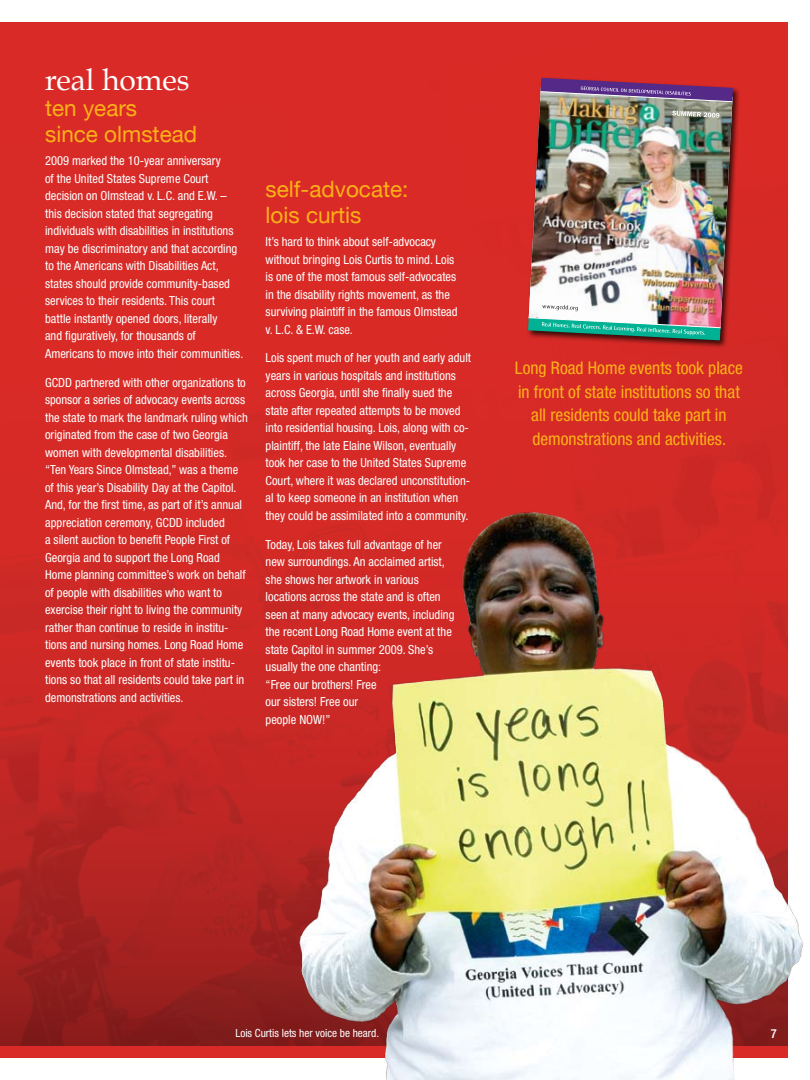
<style>
.page{position:relative;width:810px;height:1080px;background:#fff}
.page>*{position:absolute;margin:0;border:0;box-sizing:border-box;transform-origin:0 0}
.t1{font:30px "Book Antiqua";color:#fff}
.t2{font:22.5px/26.2px "Helvetica Neue";color:#fcb117}
.t3{font:condensed 17.5px/23.8px "Helvetica Neue";color:#fcb117;text-align:center}
.t4{font:condensed 12.5px/17.5px "Helvetica Neue";color:#fff}
.t5{font:500 condensed 12.5px "Helvetica Neue";color:#fff}
.t6{font:condensed 11.25px "Helvetica Neue";color:#fff}
</style>
<div class="page">
<img style="left:0;top:22px;width:787px;height:1024px">
<div style="left:526px;top:76px;width:215px;height:273px;background:#000;opacity:.75"></div>
<img style="left:528px;top:78px;width:205px;height:262px">
<div style="left:0;top:1046px;width:788px;height:12px;background:#d92a27"></div>
<img style="left:295px;top:509px;width:509px;height:571px">
<h1 class="t1" style="left:45px;top:61px;width:146px">real homes</h1>
<h2 class="t2" style="left:45px;top:95px;width:154px">ten years<br>since olmstead</h2>
<p class="t4" style="left:45px;top:152px;width:200px">2009 marked the 10-year anniversary<br>of the United States Supreme Court decision on Olmstead v. L.C. and E.W. – this decision stated that segregating individuals with disabilities in institutions may be discriminatory and that according to the Americans with Disabilities Act, states should provide community-based services to their residents. This court battle instantly opened doors, literally<br>and figuratively, for thousands of Americans to move into their communities.</p>
<p class="t4" style="left:45px;top:373px;width:204px">GCDD partnered with other organizations to sponsor a series of advocacy events across the state to mark the landmark ruling which originated from the case of two Georgia women with developmental disabilities. “Ten Years Since Olmstead,” was a theme of this year’s Disability Day at the Capitol.<br>And, for the first time, as part of it’s annual appreciation ceremony, GCDD included<br>a silent auction to benefit People First of Georgia and to support the Long Road Home planning committee’s work on behalf of people with disabilities who want to exercise their right to living the community rather than continue to reside in institu&shy;tions and nursing homes. Long Road Home events took place in front of state institu&shy;tions so that all residents could take part in demonstrations and activities.</p>
<h2 class="t2" style="left:266px;top:175px;width:144px">self-advocate: lois curtis</h2>
<p class="t4" style="left:266px;top:233px;width:193px">It’s hard to think about self-advocacy without bringing Lois Curtis to mind. Lois is one of the most famous self-advocates in the disability rights movement, as the surviving plaintiff in the famous Olmstead v. L.C. &amp; E.W. case.</p>
<p class="t4" style="left:266px;top:349px;width:207px">Lois spent much of her youth and early adult years in various hospitals and institutions across Georgia, until she finally sued the state after repeated attempts to be moved into residential housing. Lois, along with co&shy;plaintiff, the late Elaine Wilson, eventually took her case to the United States Supreme Court, where it was declared unconstitution&shy;al to keep someone in an institution when they could be assimilated into a community.</p>
<p class="t4" style="left:266px;top:535px;width:190px">Today, Lois takes full advantage of her new surroundings. An acclaimed artist, she shows her artwork in various locations across the state and is often seen at many advocacy events, including the recent Long Road Home event at the state Capitol in summer 2009. She’s usually the one chanting:<br>“Free our brothers! Free<br>our sisters! Free our<br>people NOW!”</p>
<h3 class="t3" style="left:515px;top:356px;width:229px">Long Road Home events took place in front of state institutions so that all residents could take part in demonstrations and activities.</h3>
<p class="t6" style="left:235px;top:1027px;width:145px">Lois Curtis lets her voice be heard.</p>
<p class="t5" style="left:771px;top:1026px;width:8px">7</p>
</div>
